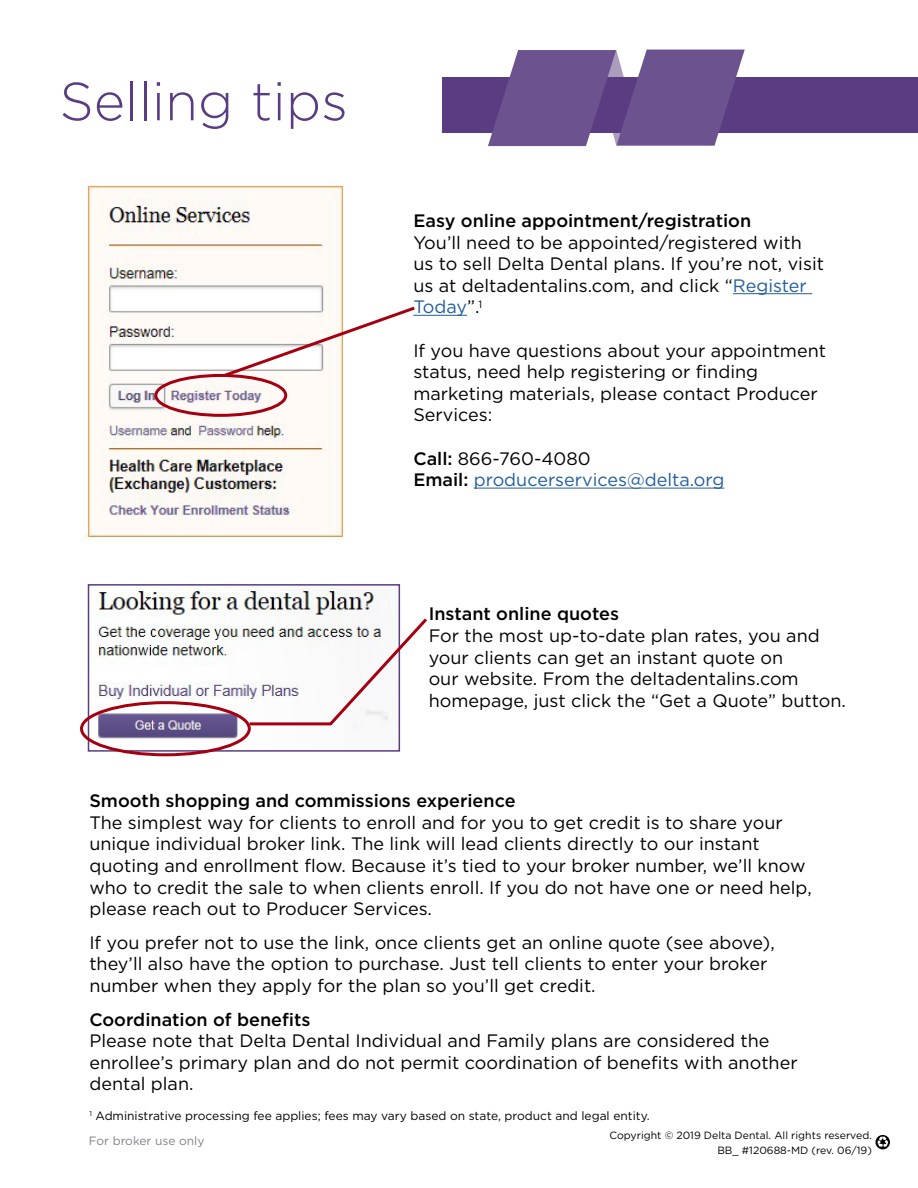
<style>
.page{position:relative;width:918px;height:1188px;background:#fff}
.page>*{position:absolute;margin:0;border:0;box-sizing:border-box;transform-origin:0 0}
.t1{font:300 53.55px "Gotham";color:#593c82}
.t2{font:18px/21.6px "Gotham";color:#000}
.t3{font:500 18px "Gotham";color:#000}
.t4{font:18px/21.6px "Gotham";color:#215e9e}
.t5{font:12px "Gotham";color:#000}
.t6{font:12px "Gotham";color:#808285}
.t7{font:10.5px/14.9px "Gotham";color:#000;text-align:right}
.s1{color:#215e9e}
.s2{font-weight:500;color:#000}
.s3{color:#000}
</style>
<div class="page">
<div style="left:443px;top:77px;width:475px;height:55px;background:#593c82"></div>
<svg style="left:488px;top:50px;width:257px;height:96px"></svg>
<svg style="left:876px;top:1135px;width:14px;height:14px"></svg>
<hr style="left:733px;top:293px;width:79px;height:1px;background:#215e9e">
<hr style="left:413px;top:315px;width:54px;height:1px;background:#215e9e">
<hr style="left:474px;top:488px;width:250px;height:1px;background:#215e9e">
<img style="left:81px;top:179px;width:263px;height:360px">
<img style="left:91px;top:587px;width:290px;height:162px">
<div style="left:88px;top:584px;width:312px;height:168px;border:2px solid #593c82"></div>
<div style="left:154px;top:374px;width:133px;height:43px;border:3px solid #a50011;border-radius:50%"></div>
<div style="left:80px;top:701px;width:171px;height:55px;border:3px solid #a50011;border-radius:50%"></div>
<svg style="left:221px;top:304px;width:197px;height:75px"></svg>
<svg style="left:247px;top:615px;width:180px;height:112px"></svg>
<h1 class="t1" style="left:59px;top:67px;width:290px">Selling tips</h1>
<p class="t3" style="left:413px;top:209px;width:339px">Easy online appointment/registration</p>
<p class="t2" style="left:413px;top:231px;width:412px">You’ll need to be appointed/registered with us to sell Delta Dental plans. If you’re not, visit us at deltadentalins.com, and click “<span class="s1">Register Today</span>”.<sup>1</sup></p>
<p class="t2" style="left:413px;top:339px;width:414px">If you have questions about your appointment status, need help registering or finding marketing materials, please contact Producer Services:</p>
<p class="t4" style="left:413px;top:447px;width:312px"><span class="s2">Call:</span> <span class="s3">866-760-4080<br></span><span class="s2">Email:</span> producerservices@delta.org</p>
<p class="t3" style="left:429px;top:602px;width:192px">Instant online quotes</p>
<p class="t2" style="left:429px;top:624px;width:419px">For the most up-to-date plan rates, you and your clients can get an instant quote on<br>our website. From the deltadentalins.com homepage, just click the “Get a Quote” button.</p>
<p class="t3" style="left:89px;top:789px;width:428px">Smooth shopping and commissions experience</p>
<p class="t2" style="left:89px;top:811px;width:724px">The simplest way for clients to enroll and for you to get credit is to share your unique individual broker link. The link will lead clients directly to our instant quoting and enrollment flow. Because it’s tied to your broker number, we’ll know who to credit the sale to when clients enroll. If you do not have one or need help, please reach out to Producer Services.</p>
<p class="t2" style="left:89px;top:931px;width:687px">If you prefer not to use the link, once clients get an online quote (see above), they’ll also have the option to purchase. Just tell clients to enter your broker number when they apply for the plan so you’ll get credit.</p>
<p class="t3" style="left:89px;top:1007px;width:223px">Coordination of benefits</p>
<p class="t2" style="left:89px;top:1030px;width:710px">Please note that Delta Dental Individual and Family plans are considered the enrollee’s primary plan and do not permit coordination of benefits with another dental plan.</p>
<p class="t5" style="left:89px;top:1108px;width:562px"><sup>1</sup> Administrative processing fee applies; fees may vary based on state, product and legal entity.</p>
<p class="t6" style="left:89px;top:1133px;width:117px">For broker use only</p>
<p class="t7" style="left:609px;top:1127px;width:264px">Copyright © 2019 Delta Dental. All rights reserved.<br>BB_ #120688-MD (rev. 06/19)</p>
</div>
